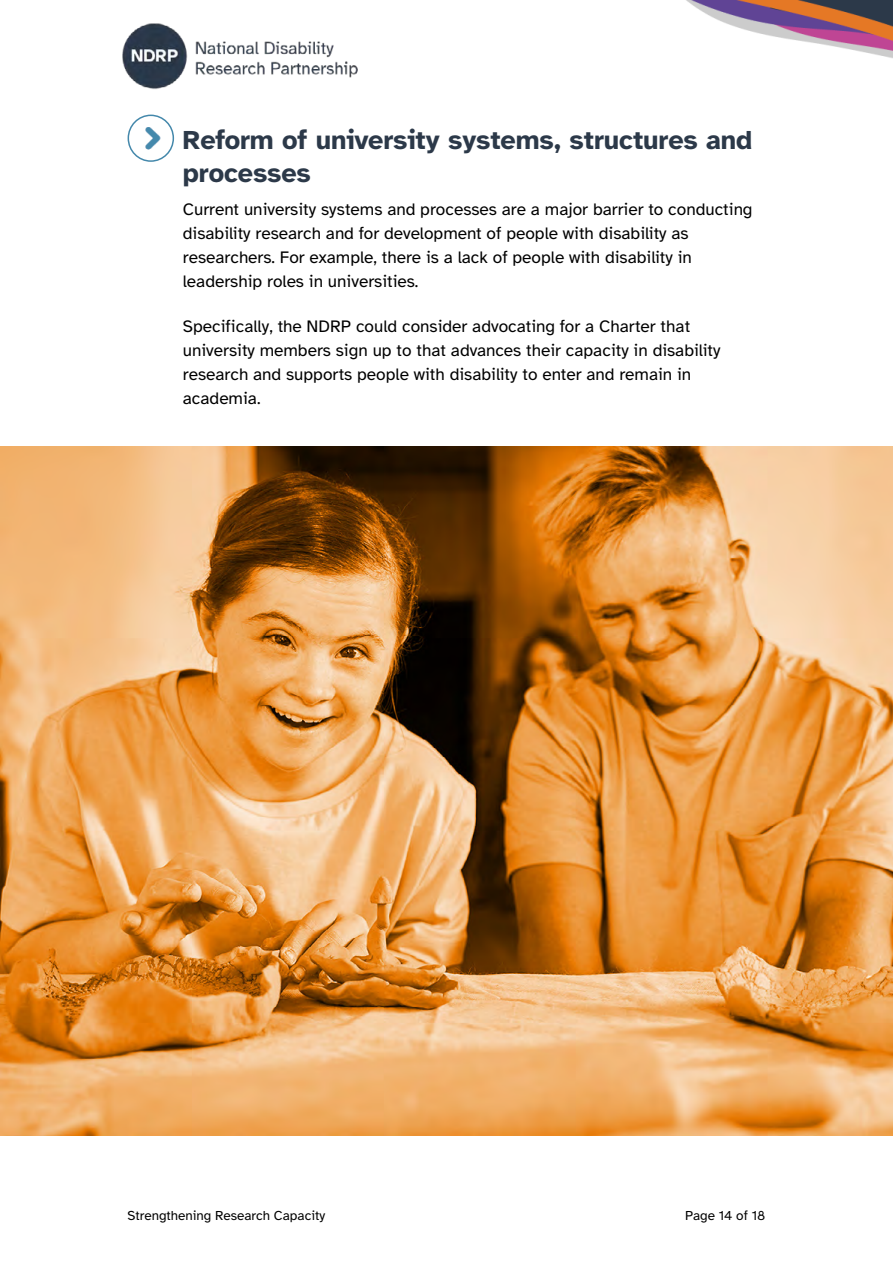
<style>
.page{position:relative;width:893px;height:1263px;background:#fff}
.page>*{position:absolute;margin:0;border:0;box-sizing:border-box;transform-origin:0 0}
.t1{font:700 27px/33px "Atkinson Hyperlegible";letter-spacing:-.005em;color:#2c3949}
.BODY{font:17.25px/24px "Atkinson Hyperlegible";color:#000}
.t2{font:13.5px "Atkinson Hyperlegible";color:#000}
</style>
<div class="page">
<img style="left:122px;top:23px;width:236px;height:66px">
<img style="left:686px;top:0;width:207px;height:58px">
<img style="left:128px;top:115px;width:45px;height:45px">
<div style="left:128px;top:115px;width:46px;height:47px;border:2px solid #4488ab;border-radius:50%"></div>
<img style="left:0;top:446px;width:893px;height:689px">
<h2 class="t1" style="left:183px;top:124px;width:571px">Reform of university systems, structures and processes</h2>
<p class="BODY" style="left:183px;top:197px;width:571px">Current university systems and processes are a major barrier to conducting disability research and for development of people with disability as researchers. For example, there is a lack of people with disability in leadership roles in universities.</p>
<p class="BODY" style="left:183px;top:314px;width:539px">Specifically, the NDRP could consider advocating for a Charter that university members sign up to that advances their capacity in disability research and supports people with disability to enter and remain in academia.</p>
<p class="t2" style="left:128px;top:1208px;width:199px">Strengthening Research Capacity</p>
<p class="t2" style="left:685px;top:1208px;width:82px">Page 14 of 18</p>
</div>
